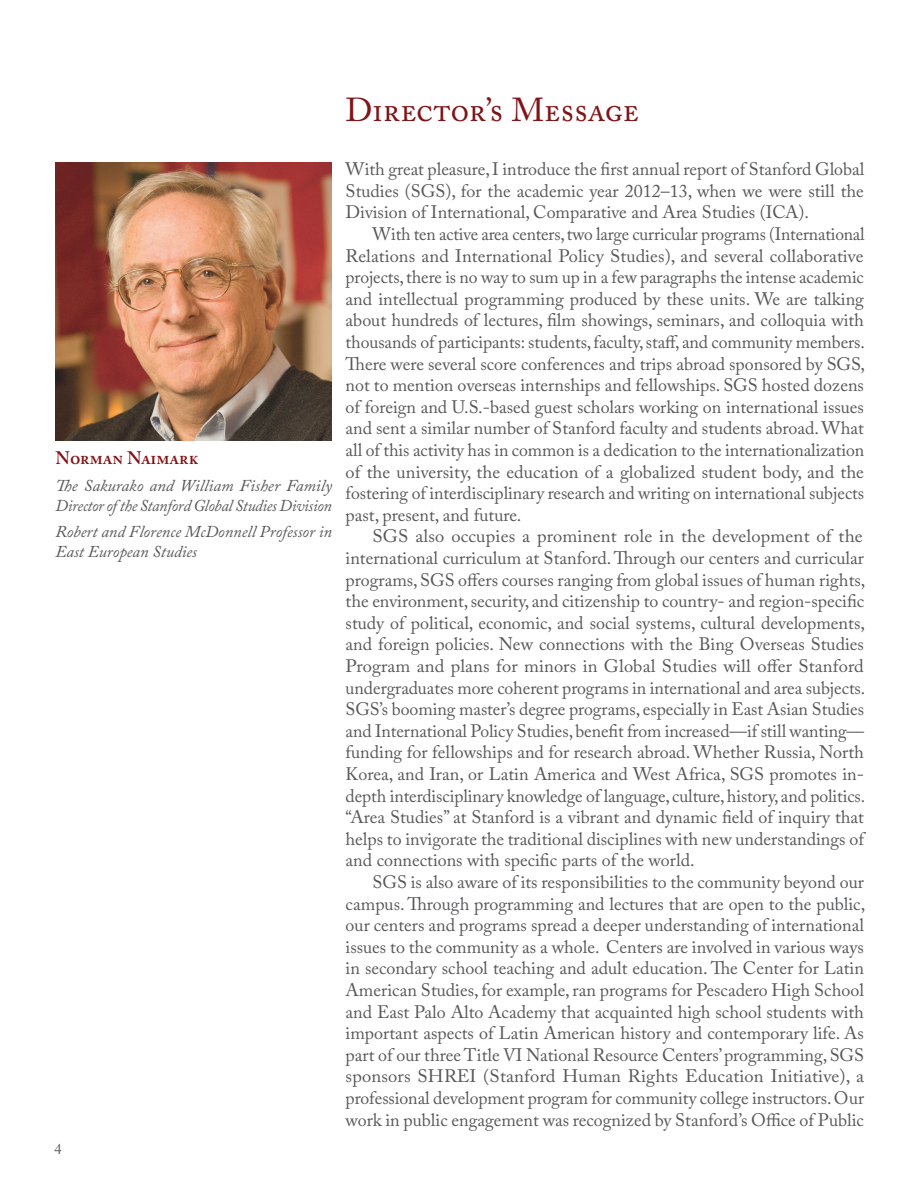
<style>
.page{position:relative;width:918px;height:1188px;background:#fff}
.page>*{position:absolute;margin:0;border:0;box-sizing:border-box;transform-origin:0 0}
.t1{font:33px "Adobe Caslon Pro";color:#801416}
.t2{font:18px/21.6px "Adobe Caslon Pro";color:#57585a;text-align:justify}
.t3{font:600 18px "Adobe Caslon Pro";color:#801416}
.t4{font:italic 16.5px/19.8px "Adobe Caslon Pro";color:#57585a}
.t5{font:15px "Adobe Caslon Pro";color:#57585a}
</style>
<div class="page">
<img style="left:56px;top:162px;width:276px;height:279px">
<h1 class="t1" style="left:346px;top:91px;width:295px">Director’s Message</h1>
<p class="t3" style="left:56px;top:447px;width:145px">Norman Naimark</p>
<p class="t4" style="left:56px;top:475px;width:278px">The Sakurako and William Fisher Family<br>Director of the Stanford Global Studies Division</p>
<p class="t4" style="left:56px;top:522px;width:278px">Robert and Florence McDonnell Professor in<br>East European Studies</p>
<p class="t5" style="left:54px;top:1140px;width:9px">4</p>
<p class="t2" style="left:346px;top:158px;width:520px">With great pleasure, I introduce the first annual report of Stanford Global Studies (SGS), for the academic year 2012–13, when we were still the Division of International, Comparative and Area Studies (ICA).</p>
<p class="t2" style="left:346px;top:223px;width:521px;text-indent:27px">With ten active area centers, two large curricular programs (International Relations and International Policy Studies), and several collaborative projects, there is no way to sum up in a few paragraphs the intense academic and intellectual programming produced by these units. We are talking about hundreds of lectures, film showings, seminars, and colloquia with thousands of participants: students, faculty, staff, and community members.<br>There were several score conferences and trips abroad sponsored by SGS, not to mention overseas internships and fellowships. SGS hosted dozens of foreign and U.S.-based guest scholars working on international issues and sent a similar number of Stanford faculty and students abroad. What all of this activity has in common is a dedication to the internationalization of the university, the education of a globalized student body, and the fostering of interdisciplinary research and writing on international subjects past, present, and future.</p>
<p class="t2" style="left:346px;top:525px;width:522px;text-align:left;text-indent:27px">SGS also occupies a prominent role in the development of the international curriculum at Stanford. Through our centers and curricular programs, SGS offers courses ranging from global issues of human rights, the environment, security, and citizenship to country- and region-specific study of political, economic, and social systems, cultural developments, and foreign policies. New connections with the Bing Overseas Studies Program and plans for minors in Global Studies will offer Stanford undergraduates more coherent programs in international and area subjects.<br>SGS’s booming master’s degree programs, especially in East Asian Studies and International Policy Studies, benefit from increased—if still wanting— funding for fellowships and for research abroad. Whether Russia, North Korea, and Iran, or Latin America and West Africa, SGS promotes in&shy;depth interdisciplinary knowledge of language, culture, history, and politics. “Area Studies” at Stanford is a vibrant and dynamic field of inquiry that helps to invigorate the traditional disciplines with new understandings of and connections with specific parts of the world.</p>
<p class="t2" style="left:346px;top:871px;width:521px;text-indent:27px">SGS is also aware of its responsibilities to the community beyond our campus. Through programming and lectures that are open to the public, our centers and programs spread a deeper understanding of international issues to the community as a whole. Centers are involved in various ways in secondary school teaching and adult education. The Center for Latin American Studies, for example, ran programs for Pescadero High School and East Palo Alto Academy that acquainted high school students with important aspects of Latin American history and contemporary life. As part of our three Title VI National Resource Centers’ programming, SGS sponsors SHREI (Stanford Human Rights Education Initiative), a professional development program for community college instructors. Our work in public engagement was recognized by Stanford’s Office of Public</p>
</div>
